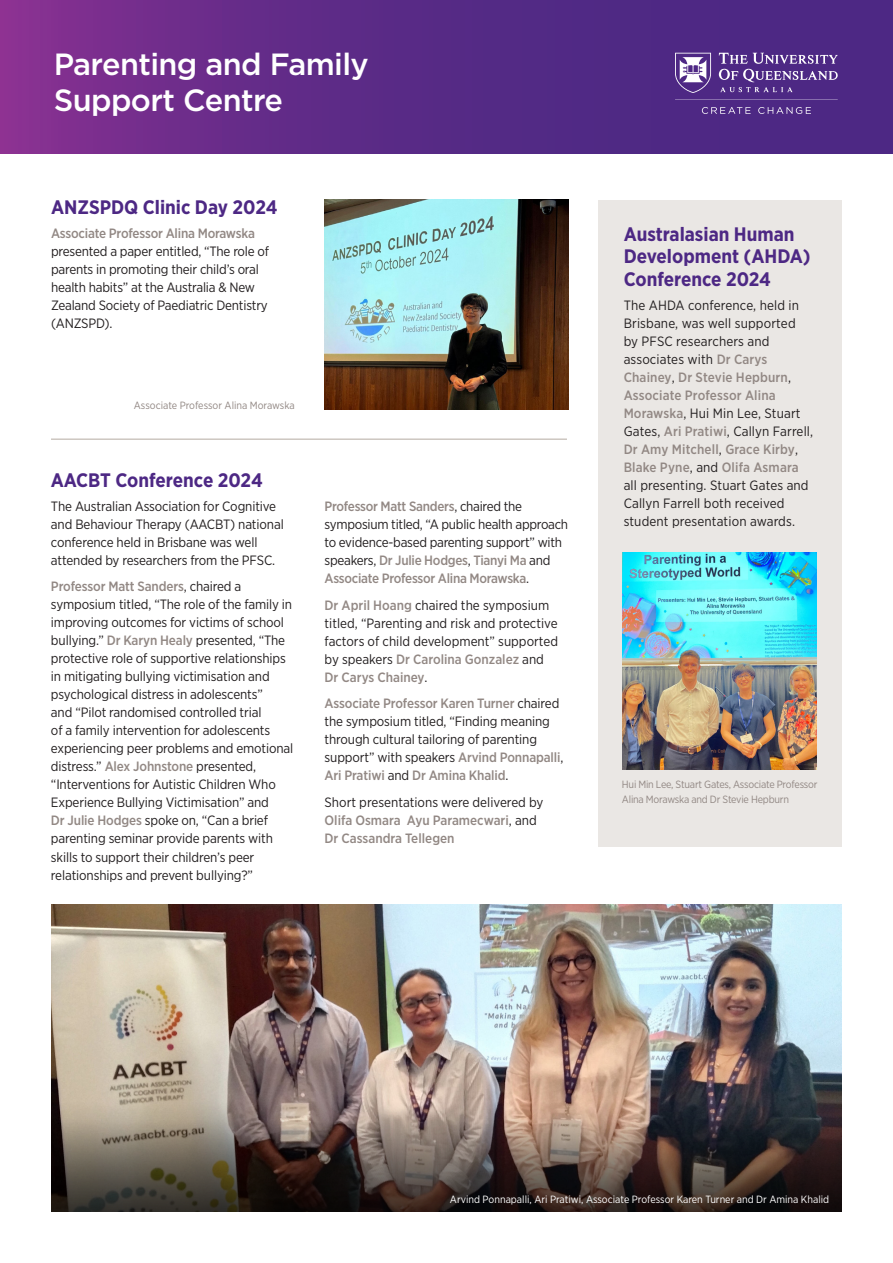
<style>
.page{position:relative;width:893px;height:1263px;background:#fff}
.page>*{position:absolute;margin:0;border:0;box-sizing:border-box;transform-origin:0 0}
.t1{font:500 30.6px/35.7px "Gotham";letter-spacing:-.02em;color:#fff}
.Subhead{font:700 19.5px/22.5px "Gotham Narrow";color:#4d2884}
.body{font:13.5px/18px "Gotham Narrow";letter-spacing:-.01em;color:#231f20}
.body-2{font:13.5px/18px "Gotham Narrow";letter-spacing:.01em;color:#231f20}
.t2{font:500 13.5px/18px "Gotham Narrow";color:#928884}
.t3{font:10.5px "Gotham Narrow";color:#fff}
.t4{font:10.5px/15px "Gotham Narrow";letter-spacing:-.02em;color:#928884}
.t5{font:10.5px "Gotham Narrow";color:#928884}
.s1{font-weight:500;color:#928884}
.s2{font-weight:400;color:#231f20}
.s3{font-weight:400;color:#fff}
</style>
<div class="page">
<div style="left:598px;top:200px;width:244px;height:646px;background:#eae7e4"></div>
<img style="left:622px;top:553px;width:194px;height:216px">
<img style="left:51px;top:905px;width:791px;height:197px">
<hr style="left:51px;top:438px;width:516px;height:2px;background:#cdc7c1">
<img style="left:325px;top:200px;width:243px;height:209px">
<svg style="left:51px;top:1102px;width:791px;height:19px;background:#8f7f76"></svg>
<svg style="left:51px;top:1121px;width:791px;height:91px;background:#4c413a"></svg>
<svg style="left:0;top:0;width:893px;height:154px;background:#5e2a87"></svg>
<svg style="left:675px;top:53px;width:163px;height:61px;background:#694997"></svg>
<h1 class="t1" style="left:54px;top:46px;width:317px">Parenting and Family<br>Support Centre</h1>
<p class="Subhead" style="left:51px;top:196px;width:228px">ANZSPDQ Clinic Day 2024</p>
<p class="body" style="left:51px;top:224px;width:220px"><span class="s1">Associate Professor Alina Morawska </span>presented a paper entitled, “The role of parents in promoting their child’s oral health habits” at the Australia &amp; New Zealand Society of Paediatric Dentistry (ANZSPD).</p>
<p class="t5" style="left:134px;top:399px;width:162px">Associate Professor Alina Morawska</p>
<p class="Subhead" style="left:51px;top:468px;width:213px">AACBT Conference 2024</p>
<p class="body" style="left:51px;top:497px;width:234px">The Australian Association for Cognitive and Behaviour Therapy (AACBT) national conference held in Brisbane was well attended by researchers from the PFSC.</p>
<p class="body" style="left:51px;top:577px;width:244px"><span class="s1">Professor Matt Sanders</span>, chaired a symposium titled, “The role of the family in improving outcomes for victims of school bullying.” <span class="s1">Dr Karyn Healy</span> presented, “The protective role of supportive relationships in mitigating bullying victimisation and psychological distress in adolescents”<br>and “Pilot randomised controlled trial<br>of a family intervention for adolescents experiencing peer problems and emotional distress.” <span class="s1">Alex Johnstone</span> presented, “Interventions for Autistic Children Who Experience Bullying Victimisation” and<br><span class="s1">Dr Julie Hodges</span> spoke on, “Can a brief parenting seminar provide parents with skills to support their children’s peer relationships and prevent bullying?”</p>
<p class="body" style="left:325px;top:497px;width:245px"><span class="s1">Professor Matt Sanders</span>, chaired the symposium titled, “A public health approach to evidence-based parenting support” with speakers, <span class="s1">Dr Julie Hodges</span>, <span class="s1">Tianyi Ma</span> and <span class="s1">Associate Professor Alina Morawska</span>.</p>
<p class="body" style="left:325px;top:596px;width:235px"><span class="s1">Dr April Hoang</span> chaired the symposium titled, “Parenting and risk and protective factors of child development” supported by speakers <span class="s1">Dr Carolina Gonzalez</span> and <span class="s1">Dr Carys Chainey</span>.</p>
<p class="body" style="left:325px;top:694px;width:240px"><span class="s1">Associate Professor Karen Turner</span> chaired the symposium titled, “Finding meaning through cultural tailoring of parenting support” with speakers <span class="s1">Arvind Ponnapalli</span>, <span class="s1">Ari Pratiwi</span> and <span class="s1">Dr Amina Khalid</span>.</p>
<p class="t2" style="left:325px;top:793px;width:220px"><span class="s2">Short presentations were delivered by<br></span>Olifa Osmara<span class="s3">,</span> Ayu Paramecwari<span class="s2">, and<br></span>Dr Cassandra Tellegen<span class="s3">.</span></p>
<p class="Subhead" style="left:624px;top:223px;width:188px">Australasian Human<br>Development (AHDA)<br>Conference 2024</p>
<p class="body-2" style="left:624px;top:296px;width:191px">The AHDA conference, held in<br>Brisbane, was well supported by PFSC researchers and associates with <span class="s1">Dr Carys<br>Chainey</span>, <span class="s1">Dr Stevie Hepburn</span>,<br><span class="s1">Associate Professor Alina<br>Morawska</span>, Hui Min Lee, Stuart<br>Gates, <span class="s1">Ari Pratiwi</span>, Callyn Farrell,<br><span class="s1">Dr Amy Mitchell</span>, <span class="s1">Grace Kirby</span>,<br><span class="s1">Blake Pyne</span>, and <span class="s1">Olifa Asmara </span>all presenting. Stuart Gates and<br>Callyn Farrell both received student presentation awards.</p>
<p class="t4" style="left:622px;top:776px;width:197px">Hui Min Lee, Stuart Gates, Associate Professor<br>Alina Morawska and Dr Stevie Hepburn</p>
<p class="t3" style="left:450px;top:1193px;width:381px">Arvind Ponnapalli, Ari Pratiwi, Associate Professor Karen Turner and Dr Amina Khalid</p>
</div>
